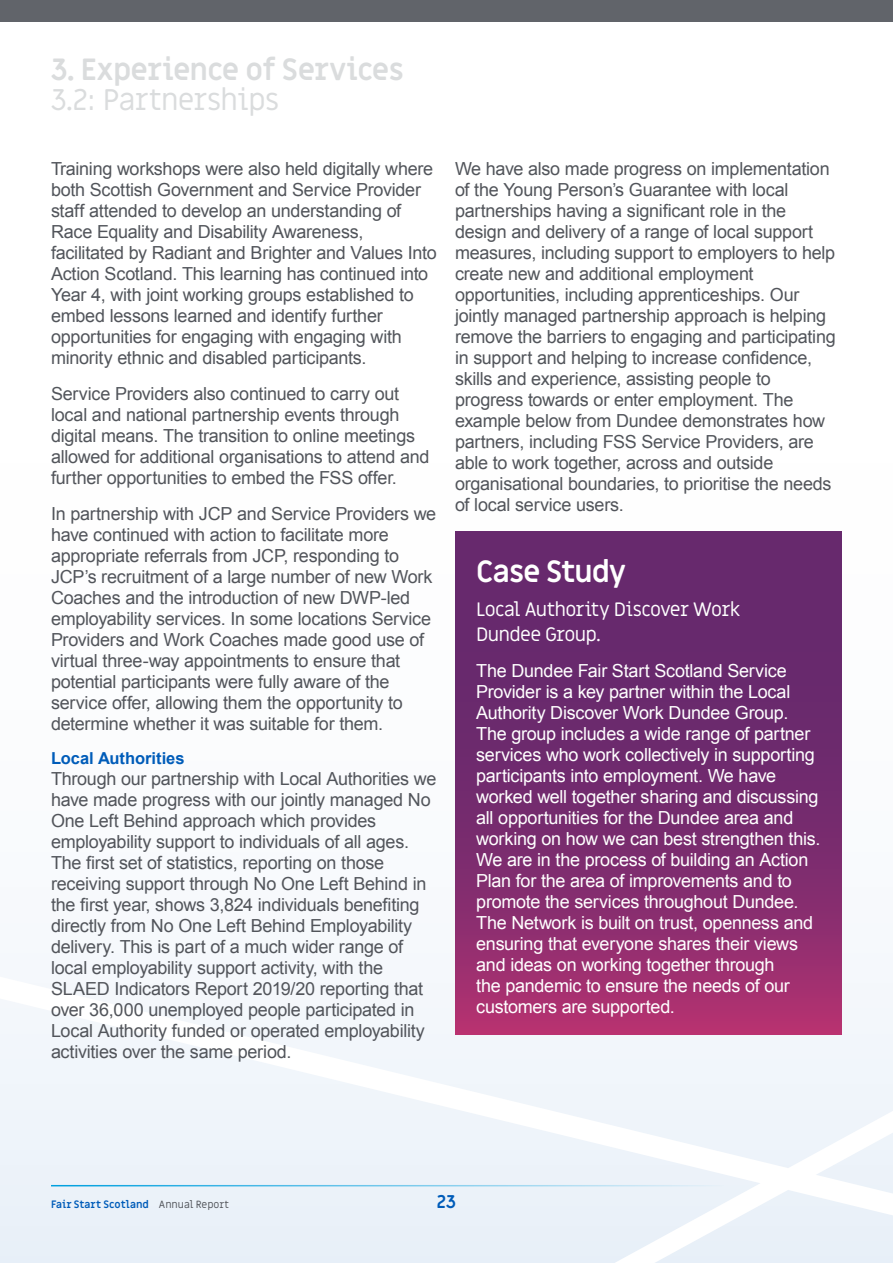
<style>
.page{position:relative;width:893px;height:1263px;background:#fff}
.page>*{position:absolute;margin:0;border:0;box-sizing:border-box;transform-origin:0 0}
.Heading_1{font:700 30px "Miriam Libre";letter-spacing:-.03em;color:#dadcdd}
.Heading_2{font:30px "Miriam Libre";letter-spacing:-.03em;color:#dadcdd}
.Heading{font:700 30px "Miriam Libre";letter-spacing:-.04em;color:#fff}
.Sub_Head{font:19.5px/25.5px "Miriam Libre";letter-spacing:-.035em;color:#fff}
.Body_Txt{font:18px/21px "Arial";letter-spacing:-.015em;color:#52555b}
.Text{font:18px/21px "Arial";letter-spacing:-.015em;color:#fff}
.t1{font:700 18px "Miriam Libre";color:#005cb9}
.Body_Txt_Heading{font:700 16.5px "Arial";letter-spacing:-.005em;color:#005cb9}
.t2{font:700 10.5px "Miriam Libre";color:#005cb9}
.s1{font-weight:400;color:#52555b}
</style>
<div class="page">
<div style="left:0;top:0;width:893px;height:21px;background:#61646a"></div>
<svg style="left:1px;top:983px;width:892px;height:280px;fill:#eff4fa"></svg>
<svg style="left:0;top:999px;width:1px;height:264px"></svg>
<svg style="left:455px;top:532px;width:387px;height:503px;background:#7a2b6e"></svg>
<p class="Heading_1" style="left:51px;top:51px;width:354px">3. Experience of Services</p>
<p class="Heading_2" style="left:51px;top:82px;width:230px">3.2: Partnerships</p>
<p class="Body_Txt" style="left:51px;top:158px;width:387px">Training workshops were also held digitally where both Scottish Government and Service Provider staff attended to develop an understanding of Race Equality and Disability Awareness, facilitated by Radiant and Brighter and Values Into Action Scotland. This learning has continued into Year 4, with joint working groups established to embed lessons learned and identify further opportunities for engaging with engaging with minority ethnic and disabled participants.</p>
<p class="Body_Txt" style="left:51px;top:383px;width:380px">Service Providers also continued to carry out local and national partnership events through digital means. The transition to online meetings allowed for additional organisations to attend and further opportunities to embed the FSS offer.</p>
<p class="Body_Txt" style="left:51px;top:503px;width:387px">In partnership with JCP and Service Providers we have continued with action to facilitate more appropriate referrals from JCP, responding to JCP’s recruitment of a large number of new Work Coaches and the introduction of new DWP-led employability services. In some locations Service Providers and Work Coaches made good use of virtual three-way appointments to ensure that potential participants were fully aware of the service offer, allowing them the opportunity to determine whether it was suitable for them.</p>
<p class="Body_Txt_Heading" style="left:51px;top:747px;width:135px">Local Authorities</p>
<p class="Body_Txt" style="left:51px;top:768px;width:387px">Through our partnership with Local Authorities we have made progress with our jointly managed No One Left Behind approach which provides employability support to individuals of all ages.<br>The first set of statistics, reporting on those receiving support through No One Left Behind in the first year, shows 3,824 individuals benefiting directly from No One Left Behind Employability delivery. This is part of a much wider range of local employability support activity, with the SLAED Indicators Report 2019/20 reporting that over 36,000 unemployed people participated in Local Authority funded or operated employability activities over the same period.</p>
<p class="Body_Txt" style="left:455px;top:158px;width:382px">We have also made progress on implementation of the Young Person’s Guarantee with local partnerships having a significant role in the design and delivery of a range of local support measures, including support to employers to help create new and additional employment opportunities, including apprenticeships. Our jointly managed partnership approach is helping remove the barriers to engaging and participating in support and helping to increase confidence, skills and experience, assisting people to progress towards or enter employment. The example below from Dundee demonstrates how partners, including FSS Service Providers, are able to work together, across and outside organisational boundaries, to prioritise the needs of local service users.</p>
<p class="Heading" style="left:476px;top:553px;width:152px">Case Study</p>
<p class="Sub_Head" style="left:476px;top:597px;width:265px">Local Authority Discover Work<br>Dundee Group.</p>
<p class="Text" style="left:476px;top:661px;width:346px">The Dundee Fair Start Scotland Service Provider is a key partner within the Local Authority Discover Work Dundee Group.<br>The group includes a wide range of partner services who work collectively in supporting participants into employment. We have worked well together sharing and discussing all opportunities for the Dundee area and working on how we can best strengthen this.<br>We are in the process of building an Action Plan for the area of improvements and to promote the services throughout Dundee.<br>The Network is built on trust, openness and ensuring that everyone shares their views and ideas on working together through<br>the pandemic to ensure the needs of our customers are supported.</p>
<p class="t2" style="left:51px;top:1197px;width:180px">Fair Start Scotland <span class="s1">Annual Report</span></p>
<p class="t1" style="left:437px;top:1190px;width:21px">23</p>
</div>
